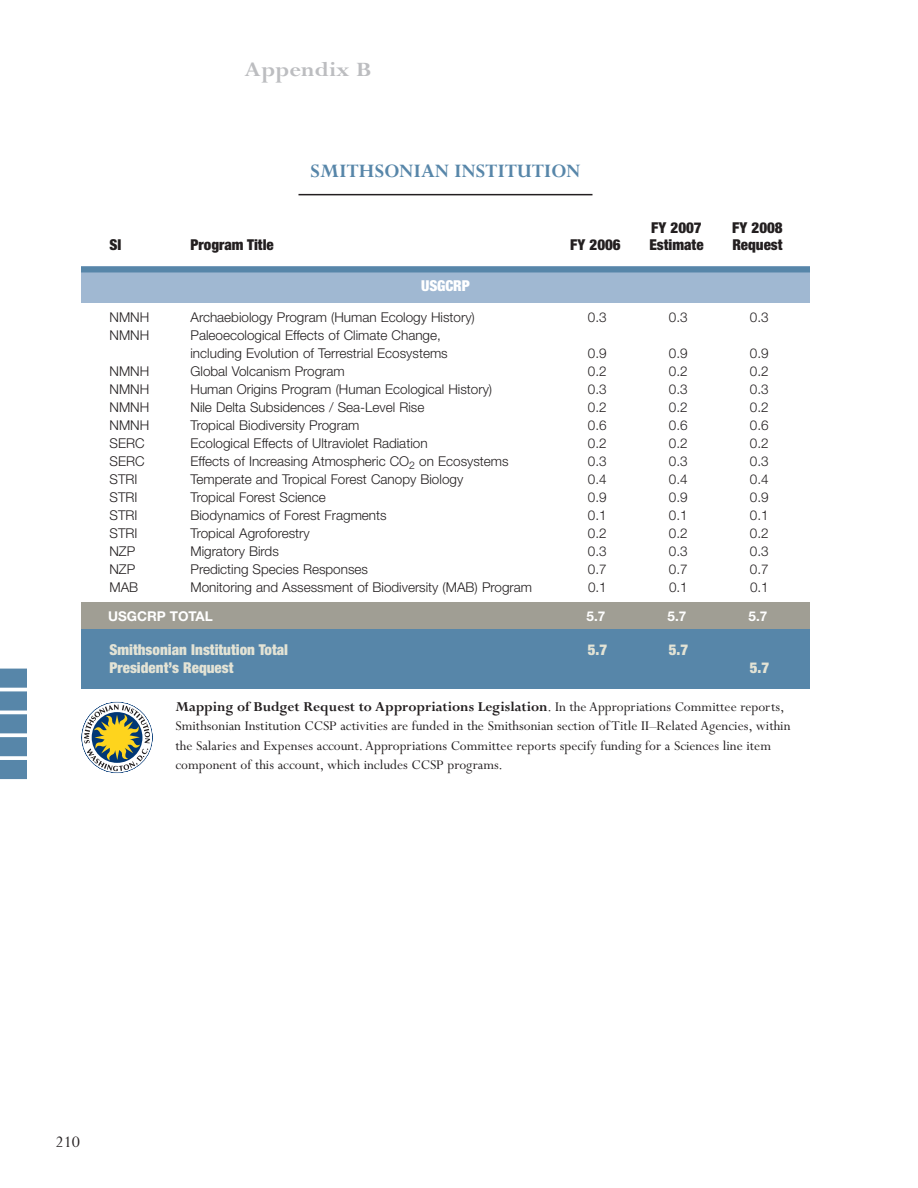
<style>
.page{position:relative;width:918px;height:1188px;background:#fff}
.page>*{position:absolute;margin:0;border:0;box-sizing:border-box;transform-origin:0 0}
.t1{font:22.5px "Perpetua Bold Os F";color:#bcbdc0;scale:1.1 1}
.t2{font:700 21px "Perpetua";color:#5786a9}
.t3{font:18px "Perpetua";color:#231f20}
.t4{font:15px/19.5px "Perpetua";color:#231f20}
.t5{font:900 condensed 15px "Helvetica Neue";color:#e3e3d5}
.t6{font:900 condensed 15px "Helvetica Neue";color:#231f20}
.t7{font:900 condensed 15px "Helvetica Neue";letter-spacing:-.01em;color:#fff}
.t8{font:300 13.5px/18px "Helvetica Neue";color:#231f20}
.t9{font:700 13.5px "Helvetica Neue";color:#fff}
.s1{font-weight:700}
</style>
<div class="page">
<div style="left:0;top:669px;width:27px;height:112px;background:#5786a9"></div>
<hr style="left:0;top:688px;width:27px;height:3px;background:#fff">
<hr style="left:0;top:711px;width:27px;height:3px;background:#fff">
<svg style="left:0;top:733px;width:27px;height:4px"></svg>
<svg style="left:0;top:756px;width:27px;height:4px"></svg>
<svg style="left:0;top:779px;width:27px;height:2px"></svg>
<svg style="left:0;top:668px;width:27px;height:1px"></svg>
<div style="left:81px;top:620px;width:729px;height:68px;background:#5786a9"></div>
<hr style="left:298px;top:194px;width:294px;height:1px;background:#231f20">
<div style="left:81px;top:702px;width:72px;height:71px;border:1px solid #013775;border-radius:50%"></div>
<svg style="left:84px;top:705px;width:66px;height:66px"></svg>
<div style="left:81px;top:602px;width:729px;height:27px;background:#a09e94"></div>
<div style="left:81px;top:266px;width:729px;height:37px;background:#a0b8d2"></div>
<div style="left:81px;top:266px;width:729px;height:6px;background:#5786a9"></div>
<h1 class="t1" style="left:244px;top:63px;width:117px">Appendix B</h1>
<h2 class="t2" style="left:310px;top:163px;width:272px">SMITHSONIAN INSTITUTION</h2>
<p class="t6" style="left:651px;top:219px;width:52px">FY 2007</p>
<p class="t6" style="left:732px;top:219px;width:52px">FY 2008</p>
<p class="t6" style="left:110px;top:235px;width:13px">SI</p>
<p class="t6" style="left:191px;top:235px;width:85px">Program Title</p>
<p class="t6" style="left:570px;top:235px;width:52px">FY 2006</p>
<p class="t6" style="left:649px;top:235px;width:56px">Estimate</p>
<p class="t6" style="left:732px;top:235px;width:52px">Request</p>
<p class="t7" style="left:421px;top:277px;width:50px">USGCRP</p>
<p class="t8" style="left:110px;top:308px;width:41px">NMNH</p>
<p class="t8" style="left:190px;top:308px;width:286px">Archaebiology Program (Human Ecology History)</p>
<p class="t8" style="left:588px;top:308px;width:20px">0.3</p>
<p class="t8" style="left:669px;top:308px;width:20px">0.3</p>
<p class="t8" style="left:750px;top:308px;width:20px">0.3</p>
<p class="t8" style="left:110px;top:326px;width:41px">NMNH</p>
<p class="t8" style="left:190px;top:326px;width:259px">Paleoecological Effects of Climate Change, including Evolution of Terrestrial Ecosystems</p>
<p class="t8" style="left:588px;top:344px;width:20px">0.9</p>
<p class="t8" style="left:669px;top:344px;width:20px">0.9</p>
<p class="t8" style="left:750px;top:344px;width:20px">0.9</p>
<p class="t8" style="left:110px;top:362px;width:41px">NMNH</p>
<p class="t8" style="left:190px;top:362px;width:156px">Global Volcanism Program</p>
<p class="t8" style="left:588px;top:362px;width:20px">0.2</p>
<p class="t8" style="left:669px;top:362px;width:20px">0.2</p>
<p class="t8" style="left:750px;top:362px;width:20px">0.2</p>
<p class="t8" style="left:110px;top:380px;width:41px">NMNH</p>
<p class="t8" style="left:190px;top:380px;width:303px">Human Origins Program (Human Ecological History)</p>
<p class="t8" style="left:588px;top:380px;width:20px">0.3</p>
<p class="t8" style="left:669px;top:380px;width:20px">0.3</p>
<p class="t8" style="left:750px;top:380px;width:20px">0.3</p>
<p class="t8" style="left:110px;top:398px;width:41px">NMNH</p>
<p class="t8" style="left:190px;top:398px;width:235px">Nile Delta Subsidences / Sea-Level Rise</p>
<p class="t8" style="left:588px;top:398px;width:20px">0.2</p>
<p class="t8" style="left:669px;top:398px;width:20px">0.2</p>
<p class="t8" style="left:750px;top:398px;width:20px">0.2</p>
<p class="t8" style="left:110px;top:416px;width:41px">NMNH</p>
<p class="t8" style="left:190px;top:416px;width:170px">Tropical Biodiversity Program</p>
<p class="t8" style="left:588px;top:416px;width:20px">0.6</p>
<p class="t8" style="left:669px;top:416px;width:20px">0.6</p>
<p class="t8" style="left:750px;top:416px;width:20px">0.6</p>
<p class="t8" style="left:110px;top:434px;width:37px">SERC</p>
<p class="t8" style="left:190px;top:434px;width:239px">Ecological Effects of Ultraviolet Radiation</p>
<p class="t8" style="left:588px;top:434px;width:20px">0.2</p>
<p class="t8" style="left:669px;top:434px;width:20px">0.2</p>
<p class="t8" style="left:750px;top:434px;width:20px">0.2</p>
<p class="t8" style="left:110px;top:452px;width:37px">SERC</p>
<p class="t8" style="left:190px;top:452px;width:320px">Effects of Increasing Atmospheric CO<sub>2</sub> on Ecosystems</p>
<p class="t8" style="left:588px;top:452px;width:20px">0.3</p>
<p class="t8" style="left:669px;top:452px;width:20px">0.3</p>
<p class="t8" style="left:750px;top:452px;width:20px">0.3</p>
<p class="t8" style="left:109px;top:470px;width:30px">STRI</p>
<p class="t8" style="left:190px;top:470px;width:274px">Temperate and Tropical Forest Canopy Biology</p>
<p class="t8" style="left:588px;top:470px;width:20px">0.4</p>
<p class="t8" style="left:669px;top:470px;width:20px">0.4</p>
<p class="t8" style="left:750px;top:470px;width:20px">0.4</p>
<p class="t8" style="left:109px;top:488px;width:30px">STRI</p>
<p class="t8" style="left:190px;top:488px;width:137px">Tropical Forest Science</p>
<p class="t8" style="left:588px;top:488px;width:20px">0.9</p>
<p class="t8" style="left:669px;top:488px;width:20px">0.9</p>
<p class="t8" style="left:750px;top:488px;width:20px">0.9</p>
<p class="t8" style="left:109px;top:506px;width:30px">STRI</p>
<p class="t8" style="left:190px;top:506px;width:198px">Biodynamics of Forest Fragments</p>
<p class="t8" style="left:588px;top:506px;width:20px">0.1</p>
<p class="t8" style="left:669px;top:506px;width:20px">0.1</p>
<p class="t8" style="left:750px;top:506px;width:20px">0.1</p>
<p class="t8" style="left:109px;top:524px;width:30px">STRI</p>
<p class="t8" style="left:190px;top:524px;width:121px">Tropical Agroforestry</p>
<p class="t8" style="left:588px;top:524px;width:20px">0.2</p>
<p class="t8" style="left:669px;top:524px;width:20px">0.2</p>
<p class="t8" style="left:750px;top:524px;width:20px">0.2</p>
<p class="t8" style="left:109px;top:542px;width:27px">NZP</p>
<p class="t8" style="left:190px;top:542px;width:90px">Migratory Birds</p>
<p class="t8" style="left:588px;top:542px;width:20px">0.3</p>
<p class="t8" style="left:669px;top:542px;width:20px">0.3</p>
<p class="t8" style="left:750px;top:542px;width:20px">0.3</p>
<p class="t8" style="left:109px;top:560px;width:27px">NZP</p>
<p class="t8" style="left:190px;top:560px;width:179px">Predicting Species Responses</p>
<p class="t8" style="left:588px;top:560px;width:20px">0.7</p>
<p class="t8" style="left:669px;top:560px;width:20px">0.7</p>
<p class="t8" style="left:750px;top:560px;width:20px">0.7</p>
<p class="t8" style="left:109px;top:578px;width:30px">MAB</p>
<p class="t8" style="left:190px;top:578px;width:343px">Monitoring and Assessment of Biodiversity (MAB) Program</p>
<p class="t8" style="left:588px;top:578px;width:20px">0.1</p>
<p class="t8" style="left:669px;top:578px;width:20px">0.1</p>
<p class="t8" style="left:750px;top:578px;width:20px">0.1</p>
<p class="t9" style="left:108px;top:607px;width:106px">USGCRP TOTAL</p>
<p class="t9" style="left:586px;top:607px;width:20px">5.7</p>
<p class="t9" style="left:667px;top:607px;width:20px">5.7</p>
<p class="t9" style="left:748px;top:607px;width:20px">5.7</p>
<p class="t5" style="left:110px;top:640px;width:180px">Smithsonian Institution Total</p>
<p class="t5" style="left:588px;top:640px;width:21px">5.7</p>
<p class="t5" style="left:669px;top:640px;width:21px">5.7</p>
<p class="t5" style="left:110px;top:658px;width:126px">President’s Request</p>
<p class="t5" style="left:750px;top:658px;width:21px">5.7</p>
<p class="t4" style="left:176px;top:698px;width:617px"><span class="s1">Mapping of Budget Request to Appropriations Legislation</span>. In the Appropriations Committee reports, Smithsonian Institution CCSP activities are funded in the Smithsonian section of Title II–Related Agencies, within the Salaries and Expenses account. Appropriations Committee reports specify funding for a Sciences line item component of this account, which includes CCSP programs.</p>
<h3 class="t3" style="left:56px;top:1135px;width:26px">210</h3>
</div>
